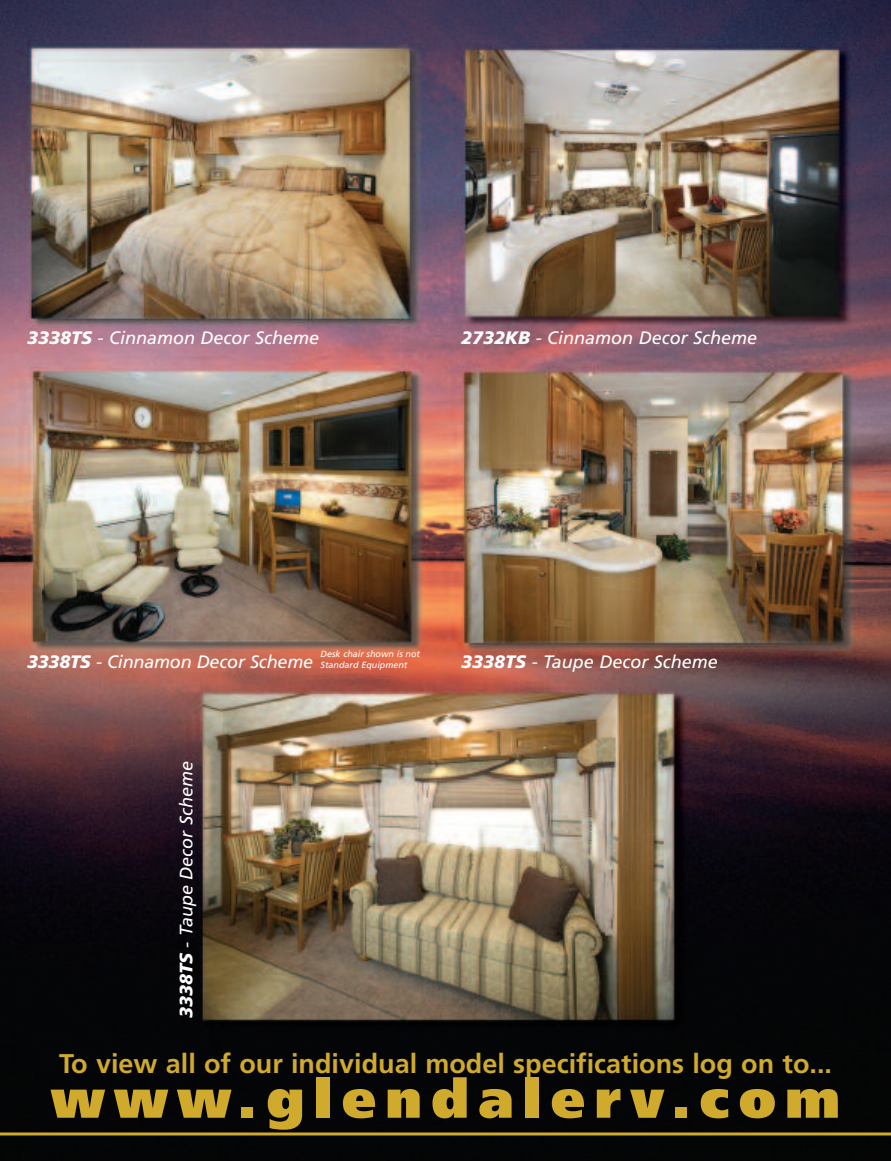
<style>
.page{position:relative;width:891px;height:1161px;background:#fff}
.page>*{position:absolute;margin:0;border:0;box-sizing:border-box;transform-origin:0 0}
.t1{font:900 54px "Frutiger";letter-spacing:.17em;color:#d0aa2d}
.t2{font:700 27px "Frutiger";color:#d0aa2d}
.t3{font:italic 18px "Frutiger";color:#fff}
.t4{font:italic 9px/10.8px "Frutiger";color:#fff}
.s1{font-weight:900}
</style>
<div class="page">
<img style="left:0;top:0;width:891px;height:1161px">
<svg style="left:0;top:1132px;width:891px;height:4px;background:#9c8023"></svg>
<p class="t3" style="left:27px;top:331px;width:294px"><span class="s1">3338TS</span> - Cinnamon Decor Scheme</p>
<p class="t3" style="left:461px;top:331px;width:298px"><span class="s1">2732KB</span> - Cinnamon Decor Scheme</p>
<p class="t4" style="left:321px;top:650px;width:101px">Desk chair shown is not<br>Standard Equipment</p>
<p class="t3" style="left:27px;top:655px;width:288px"><span class="s1">3338TS</span> - Cinnamon Decor Scheme</p>
<p class="t3" style="left:461px;top:655px;width:258px"><span class="s1">3338TS</span> - Taupe Decor Scheme</p>
<p class="t3" style="left:179px;top:1018px;width:258px;rotate:-90deg"><span class="s1">3338TS</span> - Taupe Decor Scheme</p>
<h2 class="t2" style="left:59px;top:1053px;width:774px">To view all of our individual model specifications log on to...</h2>
<h1 class="t1" style="left:51px;top:1077px;width:791px">www.glendalerv.com</h1>
</div>
